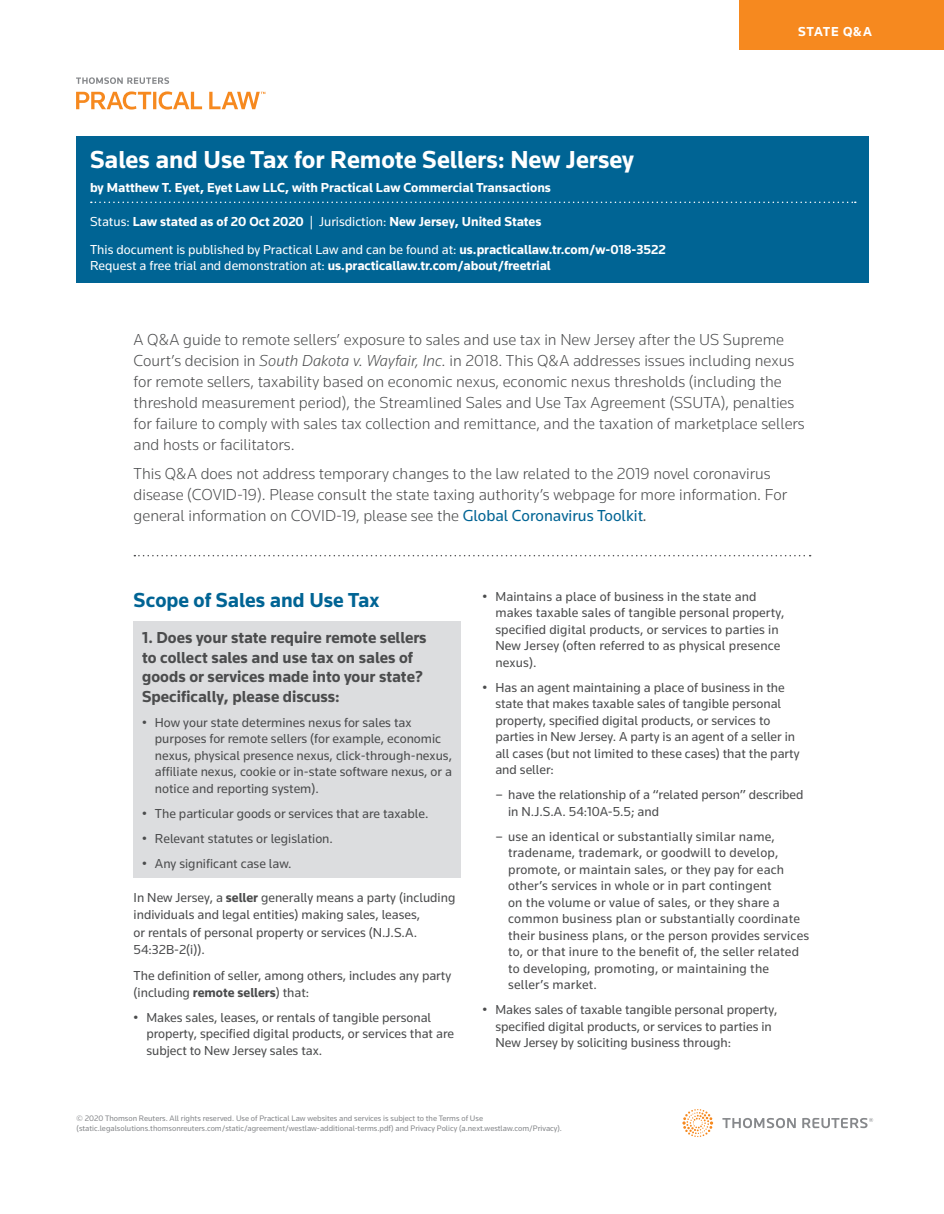
<style>
.page{position:relative;width:944px;height:1214px;background:#fff}
.page>*{position:absolute;margin:0;border:0;box-sizing:border-box;transform-origin:0 0}
.t1{font:700 25.5px "Knowledge";color:#fff}
.t2{font:700 21px "Knowledge";color:#006494}
.t3{font:300 16.5px/21px "Knowledge";color:#4b4c4d}
.t4{font:700 16.5px/19.5px "Knowledge";color:#4b4c4d}
.t5{font:13.5px/16.5px "Knowledge";color:#4b4c4d}
.t6{font:700 13.5px/27.2px "Knowledge";color:#fff}
.t7{font:8.25px/9.8px "Knowledge";color:#86888b}
.s1{font-weight:400}
.s2{font-style:italic}
.s3{font-weight:400;color:#006494}
.s4{font-weight:400;font-style:italic}
.s5{font-weight:700}
</style>
<div class="page">
<div style="left:739px;top:0;width:205px;height:49px;background:#f6891f"></div>
<svg style="left:682px;top:1109px;width:31px;height:28px"></svg>
<svg style="left:722px;top:1118px;width:151px;height:10px"></svg>
<svg style="left:76px;top:91px;width:189px;height:19px"></svg>
<svg style="left:76px;top:77px;width:93px;height:7px"></svg>
<div style="left:77px;top:136px;width:792px;height:147px;background:#006494"></div>
<svg style="left:91px;top:201px;width:764px;height:2px"></svg>
<svg style="left:134px;top:555px;width:676px;height:1px"></svg>
<div style="left:134px;top:621px;width:327px;height:256px;background:#dcdddf"></div>
<h1 class="t1" style="left:90px;top:144px;width:545px">Sales and Use Tax for Remote Sellers: New Jersey</h1>
<p class="t6" style="left:90px;top:174px;width:462px">by Matthew T. Eyet, Eyet Law LLC, with Practical Law Commercial Transactions</p>
<p class="t6" style="left:90px;top:208px;width:577px"><span class="s1">Status:</span> Law stated as of 20 Oct 2020 <span class="s1">| Jurisdiction:</span> New Jersey, United States<br><span class="s1">This document is published by Practical Law and can be found at:</span> us.practicallaw.tr.com/w-018-3522</p>
<p class="t6" style="left:90px;top:252px;width:462px"><span class="s1">Request a free trial and demonstration at:</span> us.practicallaw.tr.com/about/freetrial</p>
<p class="t6" style="left:798px;top:18px;width:75px">STATE Q&amp;A</p>
<p class="t3" style="left:134px;top:328px;width:672px">A Q&amp;A guide to remote sellers’ exposure to sales and use tax in New Jersey after the US Supreme Court’s decision in <span class="s2">South Dakota v. Wayfair, Inc.</span> in 2018. This Q&amp;A addresses issues including nexus for remote sellers, taxability based on economic nexus, economic nexus thresholds (including the threshold measurement period), the Streamlined Sales and Use Tax Agreement (SSUTA), penalties for failure to comply with sales tax collection and remittance, and the taxation of marketplace sellers and hosts or facilitators.</p>
<p class="t3" style="left:134px;top:462px;width:655px">This Q&amp;A does not address temporary changes to the law related to the 2019 novel coronavirus disease (COVID-19). Please consult the state taxing authority’s webpage for more information. For general information on COVID-19, please see the <span class="s3">Global Coronavirus Toolkit</span><span class="s4">.</span></p>
<h2 class="t2" style="left:134px;top:586px;width:247px">Scope of Sales and Use Tax</h2>
<p class="t4" style="left:142px;top:627px;width:286px">1. Does your state require remote sellers to collect sales and use tax on sales of goods or services made into your state?<br>Specifically, please discuss:</p>
<p class="t5" style="left:155px;top:713px;width:298px;text-indent:-13px">• How your state determines nexus for sales tax purposes for remote sellers (for example, economic nexus, physical presence nexus, click-through-nexus, affiliate nexus, cookie or in-state software nexus, or a notice and reporting system).</p>
<p class="t5" style="left:142px;top:804px;width:288px">• The particular goods or services that are taxable.</p>
<p class="t5" style="left:142px;top:829px;width:192px">• Relevant statutes or legislation.</p>
<p class="t5" style="left:142px;top:854px;width:151px">• Any significant case law.</p>
<p class="t5" style="left:134px;top:888px;width:323px;line-height:17.2px">In New Jersey, a <span class="s5">seller</span> generally means a party (including individuals and legal entities) making sales, leases,<br>or rentals of personal property or services (N.J.S.A.<br>54:32B-2(i)).</p>
<p class="t5" style="left:134px;top:966px;width:319px;line-height:17.2px">The definition of seller, among others, includes any party (including <span class="s5">remote sellers</span>) that:</p>
<p class="t5" style="left:146px;top:1009px;width:309px;text-indent:-13px">• Makes sales, leases, or rentals of tangible personal property, specified digital products, or services that are subject to New Jersey sales tax.</p>
<p class="t5" style="left:495px;top:588px;width:290px;text-indent:-13px">• Maintains a place of business in the state and makes taxable sales of tangible personal property, specified digital products, or services to parties in New Jersey (often referred to as physical presence nexus).</p>
<p class="t5" style="left:495px;top:679px;width:305px;text-indent:-13px">• Has an agent maintaining a place of business in the state that makes taxable sales of tangible personal property, specified digital products, or services to parties in New Jersey. A party is an agent of a seller in all cases (but not limited to these cases) that the party and seller:</p>
<p class="t5" style="left:508px;top:786px;width:297px;text-indent:-13px">– have the relationship of a “related person” described in N.J.S.A. 54:10A-5.5; and</p>
<p class="t5" style="left:508px;top:828px;width:303px;text-indent:-13px">– use an identical or substantially similar name, tradename, trademark, or goodwill to develop, promote, or maintain sales, or they pay for each other’s services in whole or in part contingent<br>on the volume or value of sales, or they share a common business plan or substantially coordinate their business plans, or the person provides services to, or that inure to the benefit of, the seller related to developing, promoting, or maintaining the seller’s market.</p>
<p class="t5" style="left:495px;top:1001px;width:283px;text-indent:-13px">• Makes sales of taxable tangible personal property, specified digital products, or services to parties in<br>New Jersey by soliciting business through:</p>
<p class="t7" style="left:77px;top:1113px;width:487px">© 2020 Thomson Reuters. All rights reserved. Use of Practical Law websites and services is subject to the Terms of Use (static.legalsolutions.thomsonreuters.com/static/agreement/westlaw-additional-terms.pdf) and Privacy Policy (a.next.westlaw.com/Privacy).</p>
</div>
